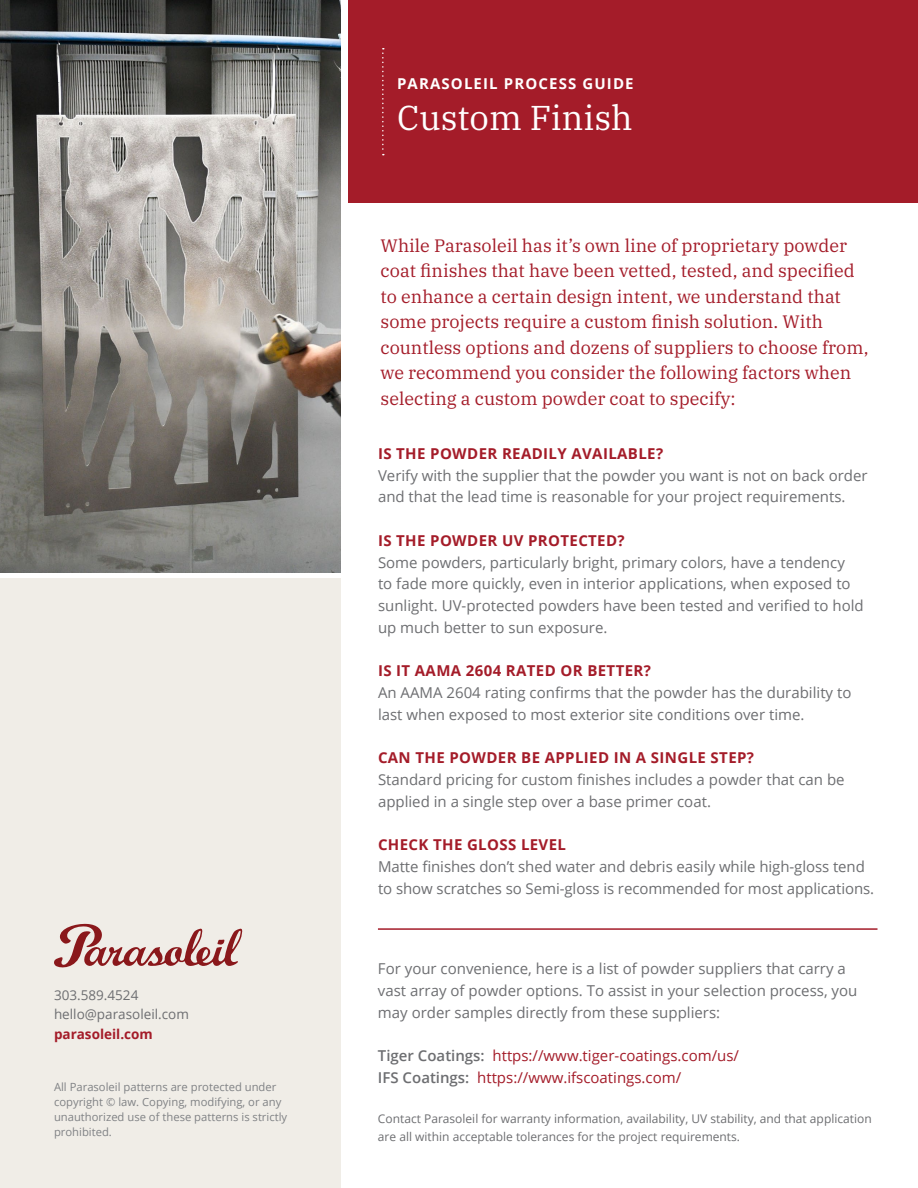
<style>
.page{position:relative;width:918px;height:1188px;background:#fff}
.page>*{position:absolute;margin:0;border:0;box-sizing:border-box;transform-origin:0 0}
.t1{font:34.5px "IBM Plex Serif";color:#fff}
.t2{font:18px/25.5px "IBM Plex Serif";color:#a41c29}
.t3{font:15px/21.8px "Open Sans";color:#6d6e71}
.t4{font:700 15px "Open Sans";letter-spacing:.025em;color:#a41c29}
.t5{font:15px/21.8px "Open Sans";color:#a41c29}
.t6{font:700 15px "Open Sans";letter-spacing:.075em;color:#fff}
.t7{font:13.5px/19.5px "Open Sans";color:#6d6e71}
.t8{font:700 13.5px "Open Sans";color:#a41c29}
.t9{font:12px/18px "Open Sans";color:#6d6e71}
.t10{font:11.25px/15px "Open Sans";color:#808285}
.s1{font-weight:600;color:#6d6e71}
</style>
<div class="page">
<div style="left:348px;top:0;width:570px;height:202px;background:#a41c29"></div>
<div style="left:0;top:579px;width:341px;height:609px;background:#f0ede7"></div>
<svg style="left:382px;top:48px;width:2px;height:107px"></svg>
<hr style="left:378px;top:928px;width:500px;height:2px;background:#a41c29">
<img style="left:0;top:0;width:341px;height:572px">
<svg style="left:54px;top:924px;width:188px;height:43px"></svg>
<p class="t7" style="left:54px;top:985px;width:136px">303.589.4524 hello@parasoleil.com</p>
<p class="t8" style="left:54px;top:1024px;width:100px">parasoleil.com</p>
<p class="t10" style="left:54px;top:1079px;width:235px">All Parasoleil patterns are protected under copyright © law. Copying, modifying, or any unauthorized use of these patterns is strictly prohibited.</p>
<p class="t6" style="left:397px;top:73px;width:238px">PARASOLEIL PROCESS GUIDE</p>
<h1 class="t1" style="left:397px;top:91px;width:237px">Custom Finish</h1>
<p class="t2" style="left:381px;top:231px;width:489px">While Parasoleil has it’s own line of proprietary powder coat finishes that have been vetted, tested, and specified to enhance a certain design intent, we understand that some projects require a custom finish solution. With countless options and dozens of suppliers to choose from, we recommend you consider the following factors when selecting a custom powder coat to specify:</p>
<p class="t4" style="left:378px;top:443px;width:287px">IS THE POWDER READILY AVAILABLE?</p>
<p class="t3" style="left:378px;top:464px;width:491px">Verify with the supplier that the powder you want is not on back order and that the lead time is reasonable for your project requirements.</p>
<p class="t4" style="left:378px;top:530px;width:248px">IS THE POWDER UV PROTECTED?</p>
<p class="t3" style="left:378px;top:551px;width:487px">Some powders, particularly bright, primary colors, have a tendency<br>to fade more quickly, even in interior applications, when exposed to sunlight. UV-protected powders have been tested and verified to hold up much better to sun exposure.</p>
<p class="t4" style="left:378px;top:660px;width:274px">IS IT AAMA 2604 RATED OR BETTER?</p>
<p class="t3" style="left:378px;top:682px;width:475px">An AAMA 2604 rating confirms that the powder has the durability to last when exposed to most exterior site conditions over time.</p>
<p class="t4" style="left:378px;top:747px;width:378px">CAN THE POWDER BE APPLIED IN A SINGLE STEP?</p>
<p class="t3" style="left:378px;top:769px;width:468px">Standard pricing for custom finishes includes a powder that can be applied in a single step over a base primer coat.</p>
<p class="t4" style="left:378px;top:834px;width:190px">CHECK THE GLOSS LEVEL</p>
<p class="t3" style="left:378px;top:856px;width:498px">Matte finishes don’t shed water and debris easily while high-gloss tend to show scratches so Semi-gloss is recommended for most applications.</p>
<p class="t3" style="left:378px;top:958px;width:481px">For your convenience, here is a list of powder suppliers that carry a vast array of powder options. To assist in your selection process, you may order samples directly from these suppliers:</p>
<p class="t5" style="left:378px;top:1045px;width:363px"><span class="s1">Tiger Coatings:</span> https://www.tiger-coatings.com/us/<br><span class="s1">IFS Coatings:</span> https://www.ifscoatings.com/</p>
<p class="t9" style="left:378px;top:1109px;width:495px">Contact Parasoleil for warranty information, availability, UV stability, and that application are all within acceptable tolerances for the project requirements.</p>
</div>
